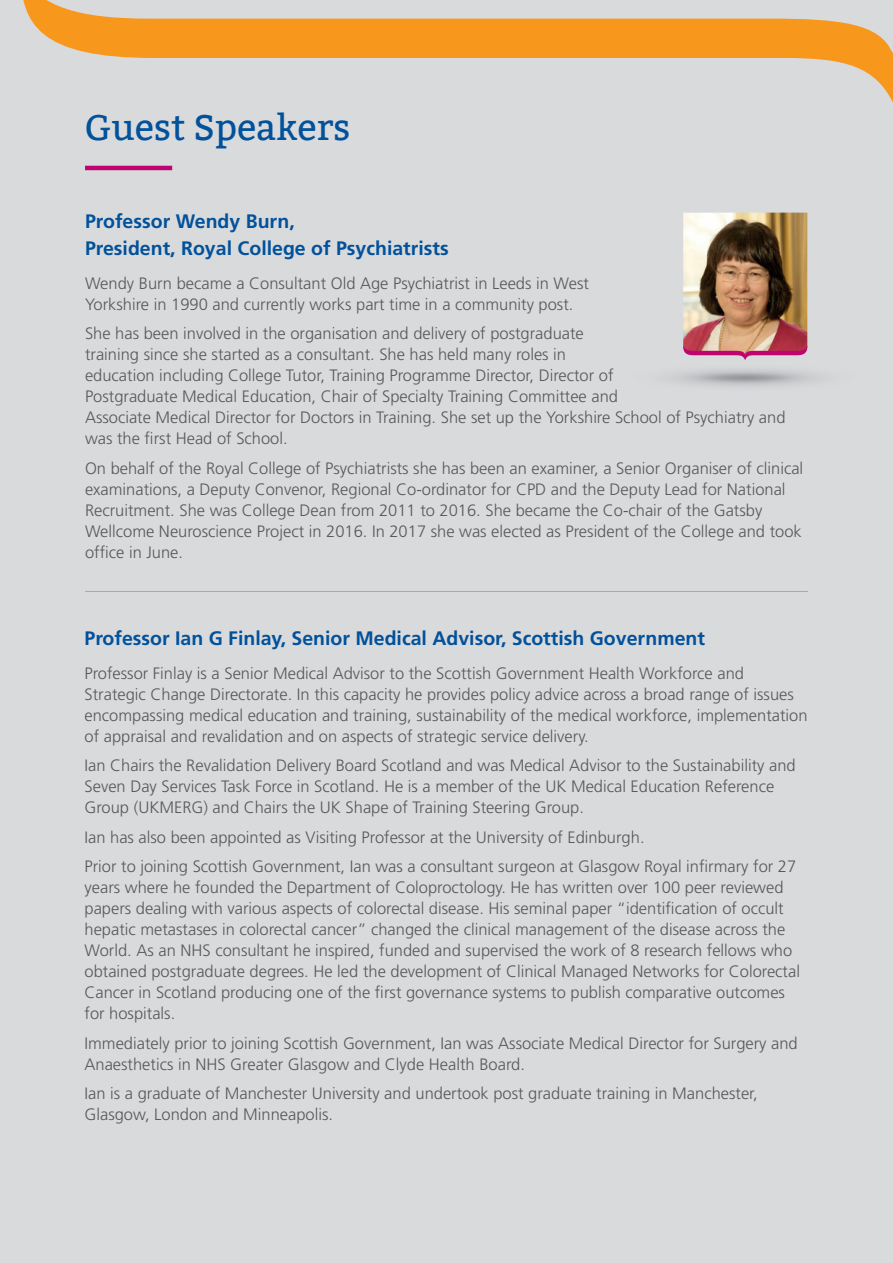
<style>
.page{position:relative;width:893px;height:1263px;background:#d9dadc}
.page>*{position:absolute;margin:0;border:0;box-sizing:border-box;transform-origin:0 0}
.t1{font:36px "Bitter";color:#01519b}
.Body_copy{font:700 19.5px/27px "Frutiger";color:#01519b}
.Body_copy-2{font:300 16.5px/21px "Frutiger";color:#57585a}
</style>
<div class="page">
<svg style="left:23px;top:0;width:870px;height:103px"></svg>
<hr style="left:85px;top:166px;width:87px;height:4px;background:#bf0471">
<img style="left:683px;top:213px;width:124px;height:132px">
<svg style="left:683px;top:345px;width:124px;height:15px"></svg>
<hr style="left:85px;top:591px;width:723px;height:1px;background:#a8a9ad">
<p class="t1" style="left:85px;top:106px;width:267px">Guest Speakers</p>
<p class="Body_copy" style="left:85px;top:207px;width:365px">Professor Wendy Burn,<br>President, Royal College of Psychiatrists</p>
<p class="Body_copy-2" style="left:85px;top:272px;width:505px">Wendy Burn became a Consultant Old Age Psychiatrist in Leeds in West<br>Yorkshire in 1990 and currently works part time in a community post.</p>
<p class="Body_copy-2" style="left:85px;top:323px;width:702px">She has been involved in the organisation and delivery of postgraduate<br>training since she started as a consultant. She has held many roles in<br>education including College Tutor, Training Programme Director, Director of<br>Postgraduate Medical Education, Chair of Specialty Training Committee and<br>Associate Medical Director for Doctors in Training. She set up the Yorkshire School of Psychiatry and was the first Head of School.</p>
<p class="Body_copy-2" style="left:85px;top:457px;width:720px">On behalf of the Royal College of Psychiatrists she has been an examiner, a Senior Organiser of clinical examinations, a Deputy Convenor, Regional Co-ordinator for CPD and the Deputy Lead for National Recruitment. She was College Dean from 2011 to 2016. She became the Co-chair of the Gatsby Wellcome Neuroscience Project in 2016. In 2017 she was elected as President of the College and took office in June.</p>
<p class="Body_copy" style="left:85px;top:624px;width:622px">Professor Ian G Finlay, Senior Medical Advisor, Scottish Government</p>
<p class="Body_copy-2" style="left:85px;top:662px;width:725px">Professor Finlay is a Senior Medical Advisor to the Scottish Government Health Workforce and Strategic Change Directorate. In this capacity he provides policy advice across a broad range of issues encompassing medical education and training, sustainability of the medical workforce, implementation of appraisal and revalidation and on aspects of strategic service delivery.</p>
<p class="Body_copy-2" style="left:85px;top:755px;width:713px">Ian Chairs the Revalidation Delivery Board Scotland and was Medical Advisor to the Sustainability and<br>Seven Day Services Task Force in Scotland. He is a member of the UK Medical Education Reference<br>Group (UKMERG) and Chairs the UK Shape of Training Steering Group.</p>
<p class="Body_copy-2" style="left:85px;top:826px;width:562px">Ian has also been appointed as Visiting Professor at the University of Edinburgh.</p>
<p class="Body_copy-2" style="left:85px;top:856px;width:717px">Prior to joining Scottish Government, Ian was a consultant surgeon at Glasgow Royal infirmary for 27 years where he founded the Department of Coloproctology. He has written over 100 peer reviewed papers dealing with various aspects of colorectal disease. His seminal paper “identification of occult hepatic metastases in colorectal cancer” changed the clinical management of the disease across the World. As an NHS consultant he inspired, funded and supervised the work of 8 research fellows who obtained postgraduate degrees. He led the development of Clinical Managed Networks for Colorectal Cancer in Scotland producing one of the first governance systems to publish comparative outcomes for hospitals.</p>
<p class="Body_copy-2" style="left:85px;top:1032px;width:715px">Immediately prior to joining Scottish Government, Ian was Associate Medical Director for Surgery and<br>Anaesthetics in NHS Greater Glasgow and Clyde Health Board.</p>
<p class="Body_copy-2" style="left:85px;top:1083px;width:675px">Ian is a graduate of Manchester University and undertook post graduate training in Manchester,<br>Glasgow, London and Minneapolis.</p>
</div>
